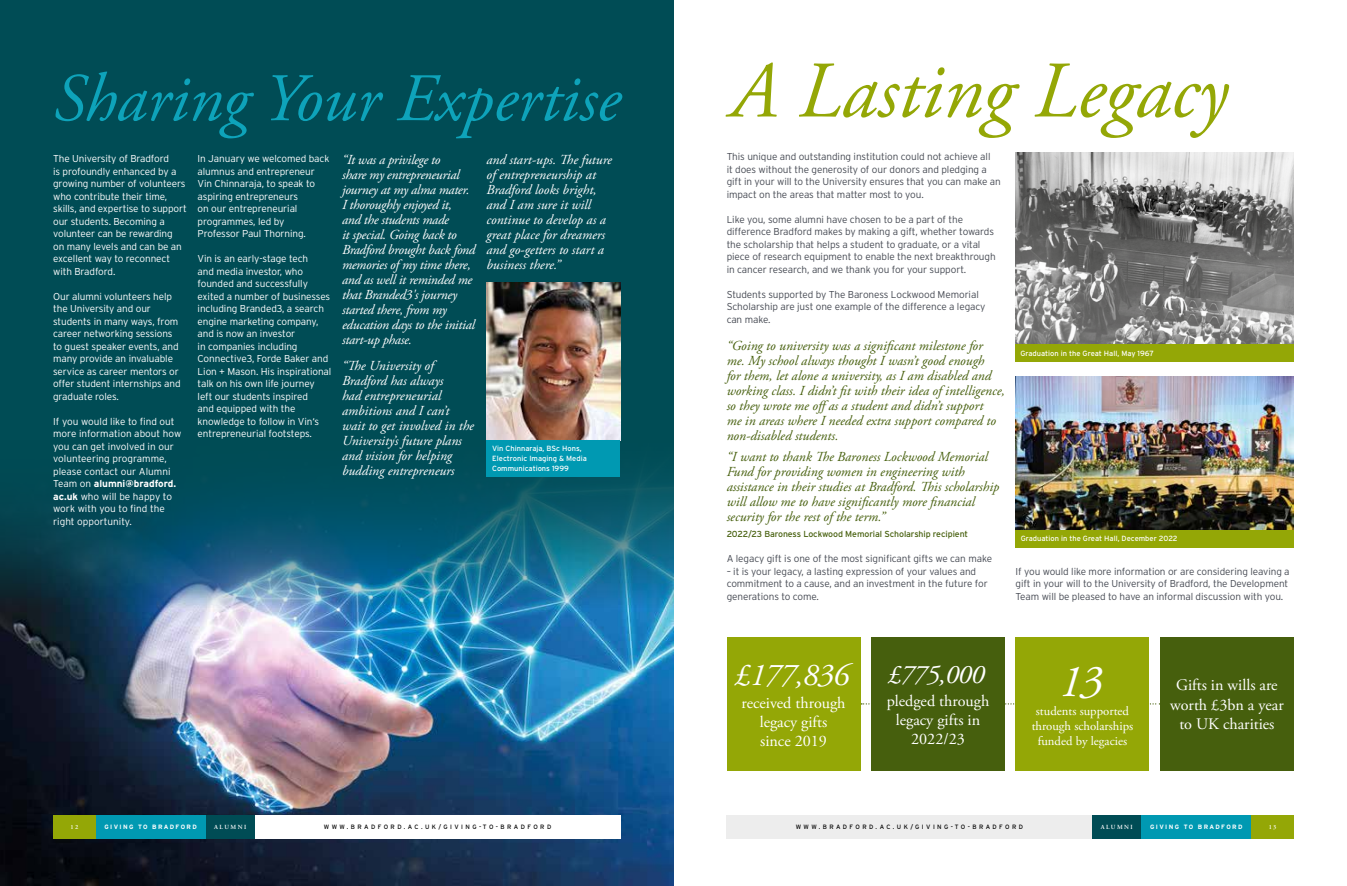
<style>
.page{position:relative;width:1347px;height:886px;background:#fff}
.page>*{position:absolute;margin:0;border:0;box-sizing:border-box;transform-origin:0 0}
.t1{font:italic 80px "Adobe Garamond Pro";color:#94a706}
.t2{font:italic 67.88px "Adobe Garamond Pro";color:#0ea3ba}
.t3{font:italic 45.62px "Adobe Garamond Pro";color:#fff}
.t4{font:italic 31.75px "Adobe Garamond Pro";letter-spacing:-.02em;color:#fff}
.t5{font:italic 26.75px "Adobe Garamond Pro";letter-spacing:-.02em;color:#fff}
.t6{font:16.12px/19.4px "Adobe Garamond Pro";color:#fff;text-align:center}
.t7{font:italic 13.75px/15px "Adobe Garamond Pro";letter-spacing:-.01em;color:#fff}
.t8{font:italic 13.75px/15px "Adobe Garamond Pro";color:#465f0d}
.t9{font:12.75px/15.2px "Adobe Garamond Pro";color:#fff;text-align:center}
.t10{font:300 10px/12.5px "Interstate";letter-spacing:-.01em;color:#fff}
.t11{font:300 10px/12.5px "Interstate";letter-spacing:-.01em;color:#474b54}
.t12{font:8.75px "Interstate";letter-spacing:-.01em;color:#465f0d}
.t13{font:7.5px/10px "Interstate";color:#fff}
.t14{font:6.25px "Interstate";letter-spacing:.39em;color:#000}
.t15{font:700 6.25px "Interstate";letter-spacing:.22em;color:#fff}
.t16{font:600 6.25px "Adobe Garamond Pro";letter-spacing:.235em;color:#fff}
.s1{font-weight:700}
</style>
<div class="page">
<div style="left:0;top:0;width:673px;height:441px;background:#004c55"></div>
<img style="left:0;top:608px;width:673px;height:278px">
<img style="left:0;top:425px;width:673px;height:183px">
<div style="left:255px;top:815px;width:365px;height:23px;background:#fff"></div>
<div style="left:206px;top:815px;width:49px;height:23px;background:#004c55"></div>
<div style="left:96px;top:815px;width:110px;height:23px;background:#0099b2"></div>
<div style="left:53px;top:815px;width:43px;height:23px;background:#94a706"></div>
<div style="left:726px;top:815px;width:366px;height:23px;background:#ededed"></div>
<div style="left:1092px;top:815px;width:49px;height:23px;background:#004c55"></div>
<div style="left:1141px;top:815px;width:110px;height:23px;background:#0099b2"></div>
<div style="left:1251px;top:815px;width:42px;height:23px;background:#94a706"></div>
<img style="left:486px;top:283px;width:134px;height:157px">
<div style="left:486px;top:440px;width:134px;height:37px;background:#0099b2"></div>
<svg style="left:861px;top:703px;width:299px;height:1px"></svg>
<div style="left:726px;top:637px;width:134px;height:134px;background:#94a706"></div>
<div style="left:1015px;top:637px;width:134px;height:134px;background:#94a706"></div>
<div style="left:871px;top:637px;width:134px;height:134px;background:#465f0d"></div>
<div style="left:1160px;top:637px;width:133px;height:134px;background:#465f0d"></div>
<img style="left:1015px;top:152px;width:278px;height:193px">
<img style="left:1015px;top:376px;width:278px;height:154px">
<div style="left:1015px;top:530px;width:278px;height:17px;background:#94a706"></div>
<div style="left:1015px;top:345px;width:278px;height:17px;background:#94a706"></div>
<h2 class="t2" style="left:53px;top:58px;width:568px">Sharing Your Expertise</h2>
<p class="t10" style="left:53px;top:152px;width:135px">The University of Bradford<br>is profoundly enhanced by a growing number of volunteers who contribute their time, skills, and expertise to support our students. Becoming a volunteer can be rewarding<br>on many levels and can be an excellent way to reconnect with Bradford.</p>
<p class="t10" style="left:53px;top:290px;width:129px">Our alumni volunteers help the University and our students in many ways, from career networking sessions to guest speaker events, and many provide an invaluable service as career mentors or offer student internships and graduate roles.</p>
<p class="t10" style="left:53px;top:415px;width:130px">If you would like to find out more information about how you can get involved in our volunteering programme, please contact our Alumni<br>Team on <span class="s1">alumni@bradford. ac.uk</span> who will be happy to work with you to find the right opportunity.</p>
<p class="t7" style="left:342px;top:153px;width:135px">“It was a privilege to<br>share my entrepreneurial journey at my alma mater.<br>I thoroughly enjoyed it,<br>and the students made<br>it special. Going back to<br>Bradford brought back fond memories of my time there, and as well it reminded me that Branded3's journey started there, from my education days to the initial start-up phase.</p>
<h3 class="t7" style="left:342px;top:358px;width:133px">“The University of<br>Bradford has always<br>had entrepreneurial ambitions and I can’t wait to get involved in the<br>University’s future plans and vision for helping budding entrepreneurs</h3>
<h3 class="t7" style="left:486px;top:153px;width:127px">and start-ups. The future of entrepreneurship at<br>Bradford looks bright, and I am sure it will continue to develop as a great place for dreamers and go-getters to start a business there.”</h3>
<p class="t10" style="left:198px;top:152px;width:133px">In January we welcomed back alumnus and entrepreneur<br>Vin Chinnaraja, to speak to aspiring entrepreneurs<br>on our entrepreneurial programmes, led by<br>Professor Paul Thorning.</p>
<p class="t10" style="left:198px;top:252px;width:135px">Vin is an early-stage tech<br>and media investor, who founded and successfully exited a number of businesses including Branded3, a search engine marketing company, and is now an investor<br>in companies including<br>Connective3, Forde Baker and<br>Lion + Mason. His inspirational talk on his own life journey left our students inspired<br>and equipped with the knowledge to follow in Vin‘s entrepreneurial footsteps.</p>
<p class="t13" style="left:492px;top:443px;width:96px">Vin Chinnaraja, BSc Hons,<br>Electronic Imaging &amp; Media<br>Communications 1999</p>
<h1 class="t1" style="left:730px;top:43px;width:498px">A Lasting Legacy</h1>
<p class="t11" style="left:726px;top:151px;width:276px">This unique and outstanding institution could not achieve all<br>it does without the generosity of our donors and pledging a gift in your will to the University ensures that you can make an impact on the areas that matter most to you.</p>
<p class="t11" style="left:726px;top:213px;width:270px">Like you, some alumni have chosen to be a part of the difference Bradford makes by making a gift, whether towards the scholarship that helps a student to graduate, or a vital piece of research equipment to enable the next breakthrough in cancer research, and we thank you for your support.</p>
<p class="t11" style="left:726px;top:288px;width:260px">Students supported by The Baroness Lockwood Memorial<br>Scholarship are just one example of the difference a legacy can make.</p>
<p class="t8" style="left:726px;top:339px;width:280px">“Going to university was a significant milestone for<br>me. My school always thought I wasn’t good enough<br>for them, let alone a university, as I am disabled and working class. I didn’t fit with their idea of intelligence, so they wrote me offas a student and didn’t support<br>me in areas where I needed extra support compared to non-disabled students.</p>
<p class="t8" style="left:726px;top:449px;width:274px">“I want to thank The Baroness Lockwood Memorial Fund for providing women in engineering with assistance in their studies at Bradford. This scholarship will allow me to have significantly more financial security for the rest of the term.”</p>
<p class="t12" style="left:726px;top:529px;width:243px">2022/23 Baroness Lockwood Memorial Scholarship recipient</p>
<p class="t11" style="left:726px;top:552px;width:267px">A legacy gift is one of the most significant gifts we can make</p>
<p class="t11" style="left:726px;top:565px;width:262px">– it is your legacy, a lasting expression of your values and commitment to a cause, and an investment in the future for generations to come.</p>
<p class="t13" style="left:1020px;top:348px;width:135px">Graduation in the Great Hall, May 1967</p>
<p class="t13" style="left:1020px;top:534px;width:158px">Graduation in the Great Hall, December 2022</p>
<p class="t11" style="left:1015px;top:565px;width:276px">If you would like more information or are considering leaving a gift in your will to the University of Bradford, the Development<br>Team will be pleased to have an informal discussion with you.</p>
<h3 class="t4" style="left:734px;top:655px;width:116px">£177,836</h3>
<h3 class="t6" style="left:741px;top:693px;width:106px">received through legacy gifts<br>since 2019</h3>
<h3 class="t5" style="left:888px;top:658px;width:98px">£775,000</h3>
<h3 class="t6" style="left:886px;top:691px;width:104px">pledged through legacy gifts in<br>2022/23</h3>
<h3 class="t3" style="left:1058px;top:654px;width:45px">13</h3>
<p class="t9" style="left:1031px;top:703px;width:103px">students supported through scholarships funded by legacies</p>
<h3 class="t6" style="left:1170px;top:676px;width:115px">Gifts in wills are worth £3bn a year to UK charities</h3>
<p class="t16" style="left:71px;top:823px;width:9px">12</p>
<p class="t15" style="left:104px;top:823px;width:94px">GIVING TO BRADFORD</p>
<p class="t16" style="left:214px;top:823px;width:34px">ALUMNI</p>
<p class="t14" style="left:324px;top:823px;width:229px">WWW.BRADFORD.AC.UK/GIVING-TO-BRADFORD</p>
<p class="t14" style="left:795px;top:823px;width:229px">WWW.BRADFORD.AC.UK/GIVING-TO-BRADFORD</p>
<p class="t16" style="left:1100px;top:823px;width:34px">ALUMNI</p>
<p class="t15" style="left:1150px;top:823px;width:94px">GIVING TO BRADFORD</p>
<p class="t16" style="left:1268px;top:823px;width:9px">13</p>
</div>
